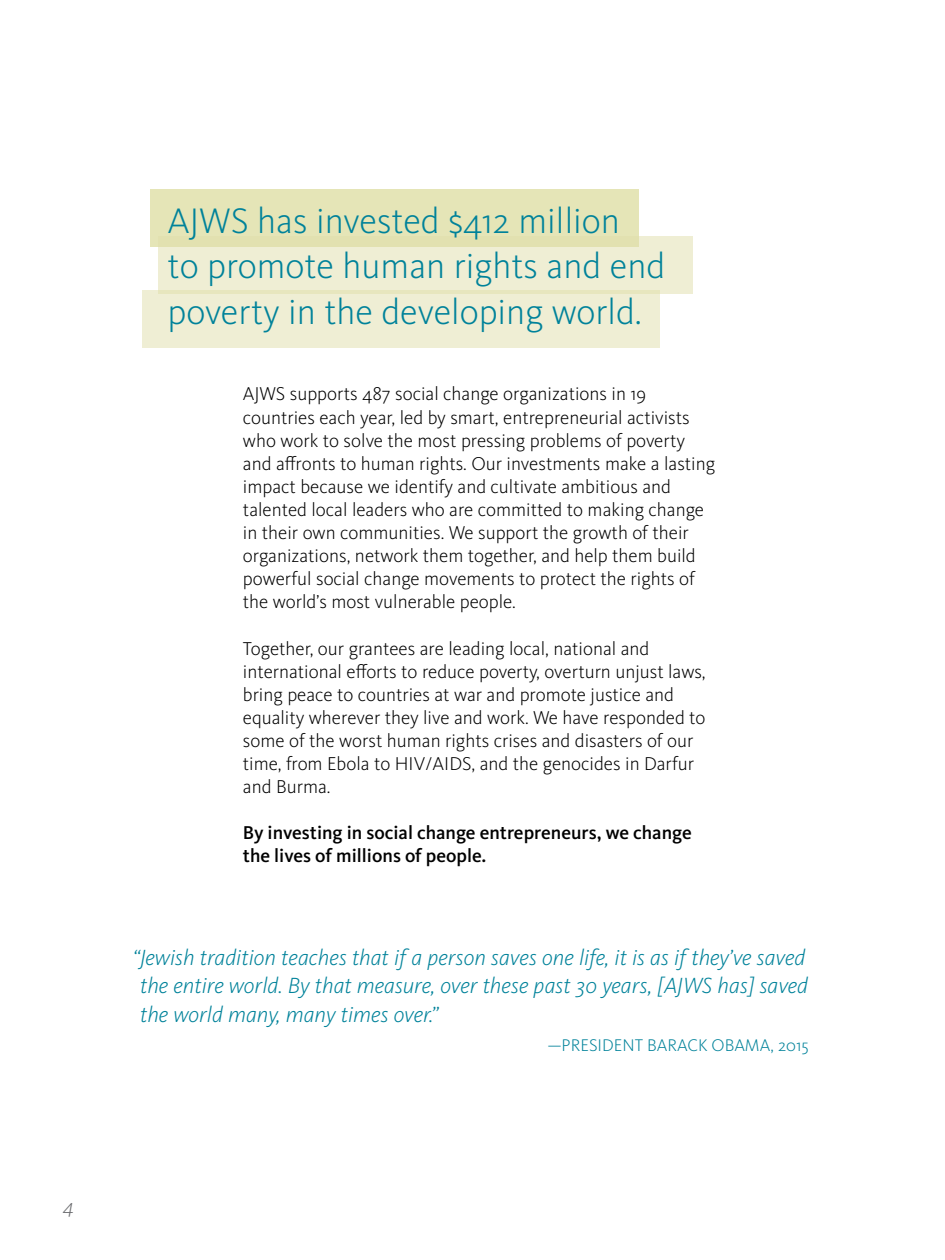
<style>
.page{position:relative;width:945px;height:1260px;background:#fff}
.page>*{position:absolute;margin:0;border:0;box-sizing:border-box;transform-origin:0 0}
.t1{font:300 36.75px/45.5px "Kievit Pro";color:#00829a}
.t2{font:italic 300 22.75px/27.3px "Kievit Pro";color:#00829a;text-align:center}
.t3{font:italic 300 21px "Kievit Pro";color:#6d6e71}
.t4{font:300 19.25px/23.1px "Kievit Pro";color:#000}
.t5{font:500 19.25px/23.1px "Kievit Pro";color:#000}
.t6{font:300 17.5px "Kievit Pro";color:#00829a}
</style>
<div class="page">
<div style="left:142px;top:290px;width:518px;height:58px;background:#efeed4"></div>
<div style="left:150px;top:190px;width:489px;height:57px;background:#e5e5b7"></div>
<svg style="left:158px;top:237px;width:535px;height:57px;fill:#efeed4"></svg>
<p class="t3" style="left:63px;top:1193px;width:12px">4</p>
<h1 class="t1" style="left:168px;top:198px;width:499px">AJWS has invested $412 million<br>to promote human rights and end poverty in the developing world.</h1>
<p class="t4" style="left:243px;top:382px;width:474px">AJWS supports 487 social change organizations in 19 countries each year, led by smart, entrepreneurial activists who work to solve the most pressing problems of poverty and affronts to human rights. Our investments make a lasting impact because we identify and cultivate ambitious and talented local leaders who are committed to making change in their own communities. We support the growth of their organizations, network them together, and help them build powerful social change movements to protect the rights of the world’s most vulnerable people.</p>
<p class="t4" style="left:243px;top:637px;width:464px">Together, our grantees are leading local, national and international efforts to reduce poverty, overturn unjust laws, bring peace to countries at war and promote justice and equality wherever they live and work. We have responded to some of the worst human rights crises and disasters of our time, from Ebola to HIV/AIDS, and the genocides in Darfur and Burma.</p>
<p class="t5" style="left:243px;top:821px;width:450px">By investing in social change entrepreneurs, we change the lives of millions of people.</p>
<p class="t2" style="left:133px;top:944px;width:677px">“Jewish tradition teaches that if a person saves one life, it is as if they’ve saved the entire world. By that measure, over these past 30 years, [AJWS has] saved</p>
<p class="t2" style="left:140px;top:1001px;width:300px">the world many, many times over.”</p>
<p class="t6" style="left:547px;top:1035px;width:263px">—PRESIDENT BARACK OBAMA, 2015</p>
</div>
